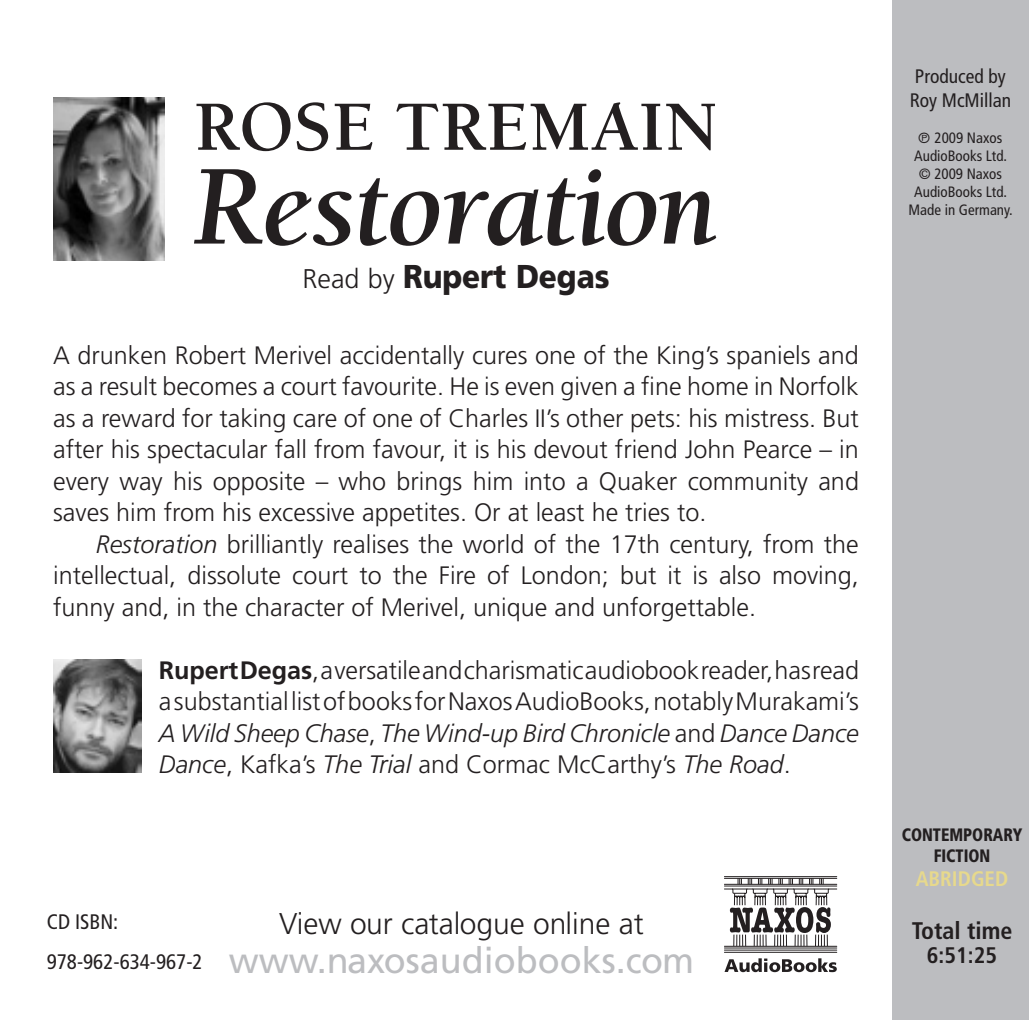
<style>
.page{position:relative;width:1029px;height:1021px;background:#fff}
.page>*{position:absolute;margin:0;border:0;box-sizing:border-box;transform-origin:0 0}
.t1{font:italic 700 117px "Berkeley";letter-spacing:-.025em;color:#231f20}
.t2{font:700 72.3px "Berkeley";color:#231f20}
.t3{font:36px "Frutiger";color:#bcbdc0}
.t4{font:900 33px "Frutiger";letter-spacing:-.005em;color:#231f20;scale:.9 1}
.t5{font:300 30px "Frutiger";color:#231f20}
.t6{font:300 25.2px/31.5px "Frutiger";color:#231f20;text-align:justify}
.inlaytimings{font:700 condensed 24px "Frutiger";color:#231f20}
.t7{font:700 condensed 22.5px "Frutiger";color:#231f20}
.t8{font:condensed 21px "Frutiger";color:#231f20}
.inlaytimings-2{font:700 condensed 21px "Frutiger";color:#e7d98c}
.t9{font:condensed 19.5px "Frutiger";color:#231f20}
.t10{font:900 condensed 18px "Frutiger";color:#231f20;scale:.9 1}
.t11{font:condensed 15px/18px "Frutiger";color:#231f20;text-align:center}
.s1{font-weight:300;font-size:27px}
.s2{font-style:italic}
.s3{font-weight:700}
</style>
<div class="page">
<hr style="left:724px;top:888px;width:113px;height:1px;background:#231f20">
<hr style="left:724px;top:945px;width:113px;height:1px;background:#231f20">
<hr style="left:724px;top:885px;width:113px;height:1px;background:#231f20">
<hr style="left:724px;top:883px;width:113px;height:1px;background:#231f20">
<hr style="left:724px;top:877px;width:113px;height:1px;background:#231f20">
<hr style="left:724px;top:876px;width:113px;height:1px;background:#231f20">
<hr style="left:724px;top:947px;width:113px;height:1px;background:#231f20">
<hr style="left:724px;top:951px;width:113px;height:1px;background:#231f20">
<hr style="left:724px;top:949px;width:113px;height:1px;background:#231f20">
<svg style="left:730px;top:878px;width:101px;height:68px"></svg>
<svg style="left:725px;top:958px;width:112px;height:14px"></svg>
<div style="left:892px;top:0;width:137px;height:1019px;background:#bcbdc0"></div>
<img style="left:53px;top:97px;width:111px;height:163px">
<img style="left:53px;top:659px;width:89px;height:113px">
<p class="t2" style="left:194px;top:88px;width:526px">ROSE TREMAIN</p>
<p class="t1" style="left:194px;top:145px;width:525px">Restoration</p>
<p class="t4" style="left:303px;top:256px;width:343px"><span class="s1">Read by</span> Rupert Degas</p>
<p class="t6" style="left:53px;top:339px;width:807px">A drunken Robert Merivel accidentally cures one of the King’s spaniels and as a result becomes a court favourite. He is even given a fine home in Norfolk as a reward for taking care of one of Charles II’s other pets: his mistress. But after his spectacular fall from favour, it is his devout friend John Pearce – in every way his opposite – who brings him into a Quaker community and saves him from his excessive appetites. Or at least he tries to.</p>
<p class="t6" style="left:53px;top:528px;width:807px;text-indent:43px"><span class="s2">Restoration</span> brilliantly realises the world of the 17th century, from the intellectual, dissolute court to the Fire of London; but it is also moving, funny and, in the character of Merivel, unique and unforgettable.</p>
<p class="t6" style="left:159px;top:654px;width:702px"><span class="s3">Rupert Degas</span>, a versatile and charismatic audiobook reader, has read a substantial list of books for Naxos AudioBooks, notably Murakami’s <span class="s2">A Wild Sheep Chase</span>, <span class="s2">The Wind-up Bird Chronicle</span> and <span class="s2">Dance Dance Dance</span>, Kafka’s <span class="s2">The Trial</span> and Cormac McCarthy’s <span class="s2">The Road</span>.</p>
<p class="t8" style="left:47px;top:910px;width:73px">CD ISBN:</p>
<p class="t8" style="left:47px;top:949px;width:157px">978-962-634-967-2</p>
<p class="t5" style="left:279px;top:906px;width:366px">View our catalogue online at</p>
<p class="t3" style="left:229px;top:939px;width:467px">www.naxosaudiobooks.com</p>
<p class="t9" style="left:915px;top:64px;width:92px">Produced by</p>
<p class="t9" style="left:910px;top:88px;width:103px">Roy McMillan</p>
<p class="t11" style="left:935px;top:128px;width:69px">2009 Naxos</p>
<p class="t11" style="left:914px;top:146px;width:95px">AudioBooks Ltd.</p>
<p class="t11" style="left:914px;top:164px;width:95px">© 2009 Naxos<br>AudioBooks Ltd.</p>
<p class="t11" style="left:909px;top:200px;width:106px">Made in Germany.</p>
<p class="t10" style="left:902px;top:824px;width:136px">CONTEMPORARY</p>
<p class="t10" style="left:934px;top:845px;width:64px">FICTION</p>
<p class="inlaytimings-2" style="left:916px;top:866px;width:94px">ABRIDGED</p>
<p class="inlaytimings" style="left:912px;top:916px;width:102px">Total time</p>
<p class="t7" style="left:927px;top:942px;width:72px">6:51:25</p>
</div>
